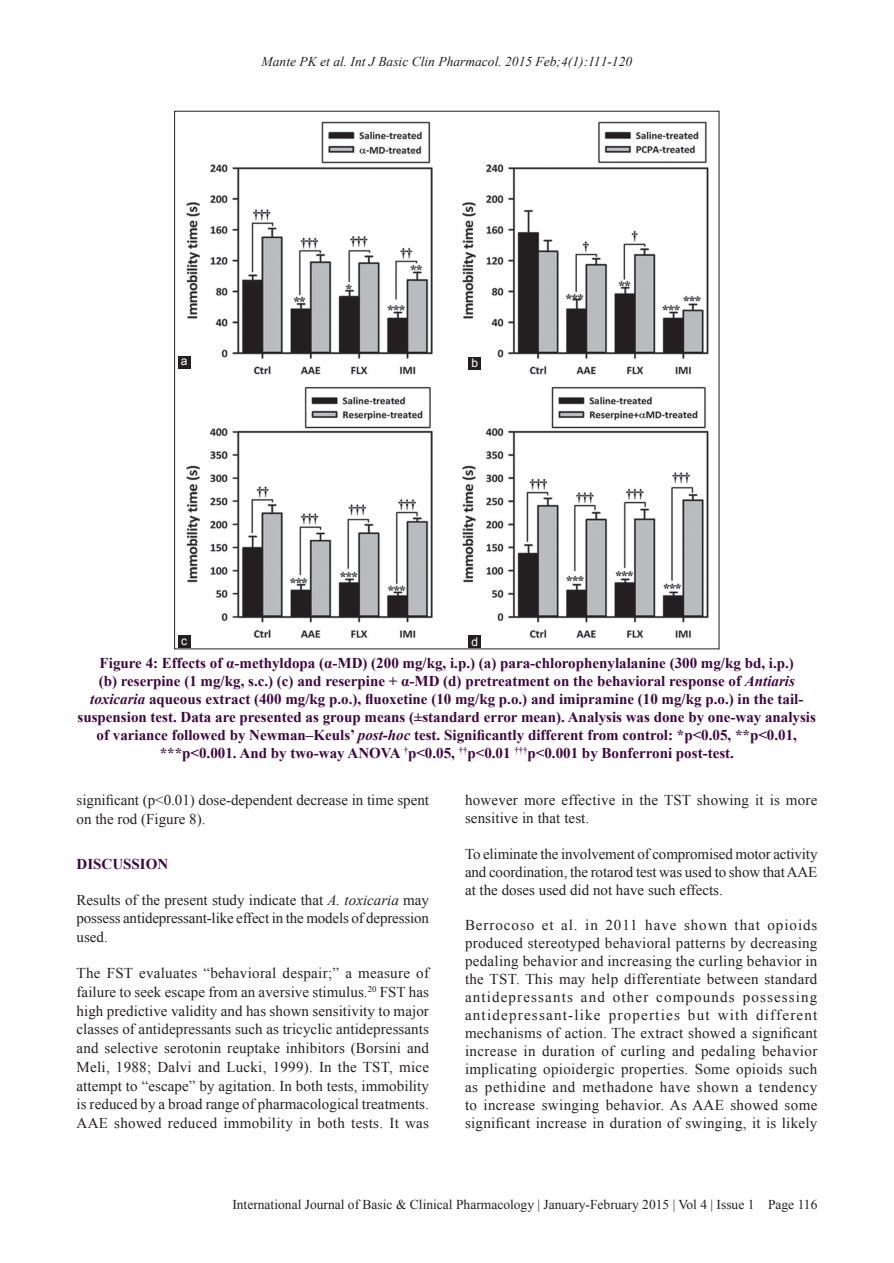
<style>
.page{position:relative;width:894px;height:1263px;background:#fff}
.page>*{position:absolute;margin:0;border:0;box-sizing:border-box;transform-origin:0 0}
.t1{font:15px/18px "Times New Roman";letter-spacing:.005em;color:#231f20;text-align:justify}
.t2{font:700 15px/18px "Times New Roman";color:#3e083e;text-align:center}
.t3{font:13.5px "Times New Roman";color:#231f20}
.t4{font:italic 13.5px "Times New Roman";color:#231f20}
.t5{font:12px "Arial";color:#fff}
.s1{font-style:italic}
</style>
<div class="page">
<img style="left:178px;top:121px;width:531px;height:526px">
<div style="left:468px;top:635px;width:13px;height:13px;background:#231f20"></div>
<div style="left:178px;top:635px;width:12px;height:13px;background:#231f20"></div>
<div style="left:468px;top:357px;width:13px;height:12px;background:#231f20"></div>
<div style="left:178px;top:356px;width:12px;height:12px;background:#231f20"></div>
<p class="t4" style="left:261px;top:54px;width:372px">Mante PK et al. Int J Basic Clin Pharmacol. 2015 Feb;4(1):111-120</p>
<p class="t5" style="left:181px;top:354px;width:8px">a</p>
<p class="t5" style="left:471px;top:356px;width:8px">b</p>
<p class="t5" style="left:181px;top:634px;width:7px">c</p>
<p class="t5" style="left:471px;top:635px;width:8px">d</p>
<p class="t2" style="left:78px;top:654px;width:739px">Figure 4: Effects of α-methyldopa (α-MD) (200 mg/kg, i.p.) (a) para-chlorophenylalanine (300 mg/kg bd, i.p.)<br>(b) reserpine (1 mg/kg, s.c.) (c) and reserpine + α-MD (d) pretreatment on the behavioral response of <span class="s1">Antiaris toxicaria</span> aqueous extract (400 mg/kg p.o.), fluoxetine (10 mg/kg p.o.) and imipramine (10 mg/kg p.o.) in the tail&shy;suspension test. Data are presented as group means (±standard error mean). Analysis was done by one-way analysis of variance followed by Newman–Keuls’ <span class="s1">post-hoc</span> test. Significantly different from control: *p&lt;0.05, **p&lt;0.01, ***p&lt;0.001. And by two-way ANOVA <sup>†</sup>p&lt;0.05, <sup>††</sup>p&lt;0.01 <sup>†††</sup>p&lt;0.001 by Bonferroni post-test.</p>
<p class="t1" style="left:76px;top:791px;width:354px;line-height:18.8px">significant (p&lt;0.01) dose-dependent decrease in time spent on the rod (Figure 8).</p>
<p class="t2" style="left:76px;top:854px;width:93px">DISCUSSION</p>
<p class="t1" style="left:76px;top:890px;width:354px;line-height:18.8px">Results of the present study indicate that <span class="s1">A. toxicaria</span> may possess antidepressant-like effect in the models of depression used.</p>
<p class="t1" style="left:76px;top:963px;width:354px;line-height:18.8px">The FST evaluates “behavioral despair;” a measure of failure to seek escape from an aversive stimulus.<sup>20</sup> FST has high predictive validity and has shown sensitivity to major classes of antidepressants such as tricyclic antidepressants and selective serotonin reuptake inhibitors (Borsini and Meli, 1988; Dalvi and Lucki, 1999). In the TST, mice attempt to “escape” by agitation. In both tests, immobility is reduced by a broad range of pharmacological treatments.<br>AAE showed reduced immobility in both tests. It was</p>
<p class="t1" style="left:465px;top:791px;width:354px">however more effective in the TST showing it is more sensitive in that test.</p>
<p class="t1" style="left:465px;top:844px;width:354px">To eliminate the involvement of compromised motor activity and coordination, the rotarod test was used to show that AAE at the doses used did not have such effects.</p>
<p class="t1" style="left:465px;top:916px;width:354px">Berrocoso et al. in 2011 have shown that opioids produced stereotyped behavioral patterns by decreasing pedaling behavior and increasing the curling behavior in the TST. This may help differentiate between standard antidepressants and other compounds possessing antidepressant-like properties but with different mechanisms of action. The extract showed a significant increase in duration of curling and pedaling behavior implicating opioidergic properties. Some opioids such as pethidine and methadone have shown a tendency to increase swinging behavior. As AAE showed some significant increase in duration of swinging, it is likely</p>
<p class="t3" style="left:232px;top:1196px;width:586px">International Journal of Basic &amp; Clinical Pharmacology | January-February 2015 | Vol 4 | Issue 1 Page 116</p>
</div>
